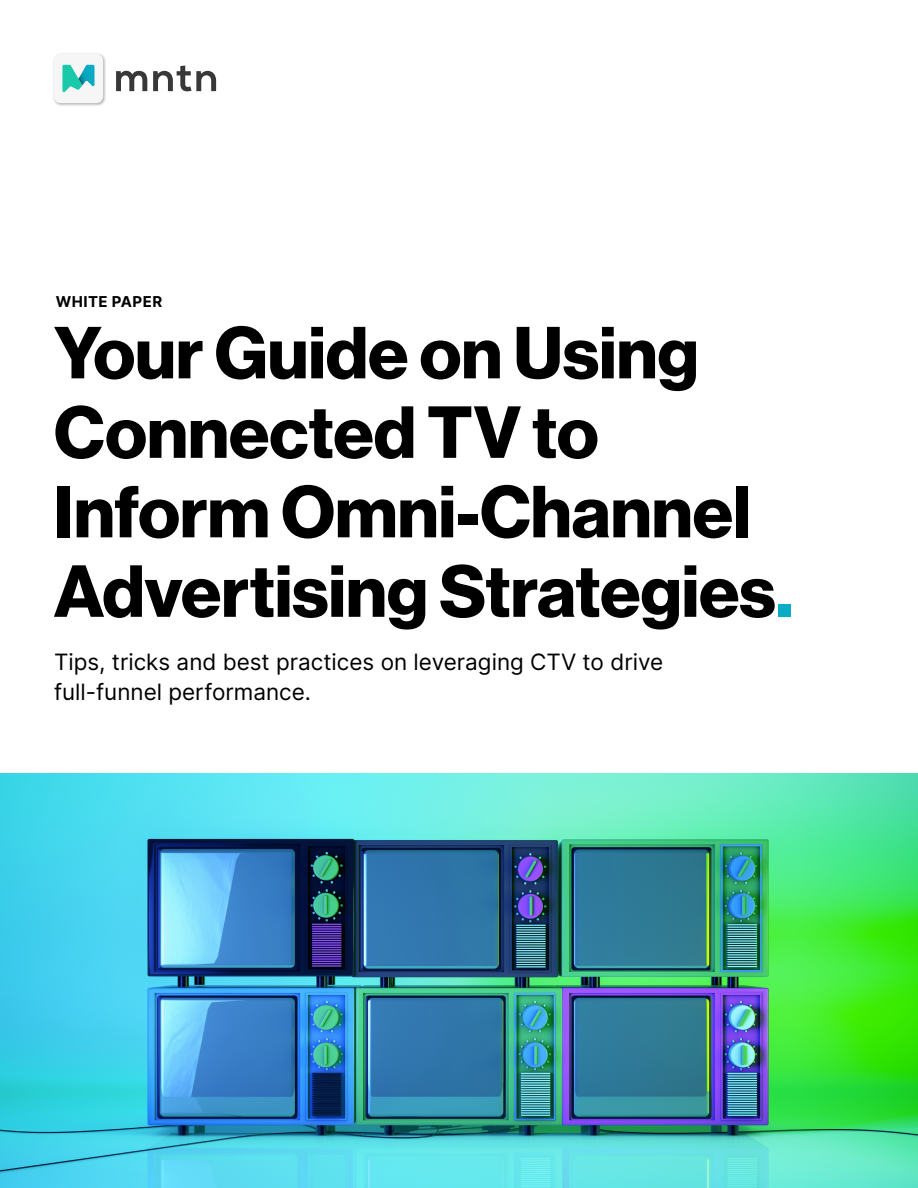
<style>
.page{position:relative;width:918px;height:1188px;background:#fff}
.page>*{position:absolute;margin:0;border:0;box-sizing:border-box;transform-origin:0 0}
.t1{font:72px/79.5px "N Haas Grotesk DS Pro 75 Bd";color:#000}
.t2{font:22.5px/30px "Inter";color:#000}
.t3{font:700 15px "Inter";letter-spacing:.03em;color:#000}
.s1{color:#0aabc5}
</style>
<div class="page">
<img style="left:53px;top:53px;width:53px;height:53px">
<div style="left:54px;top:54px;width:49px;height:49px;background:#f6f6f6;border-radius:7px"></div>
<svg style="left:116px;top:71px;width:31px;height:20px"></svg>
<svg style="left:153px;top:66px;width:63px;height:26px"></svg>
<svg style="left:62px;top:65px;width:33px;height:27px"></svg>
<img style="left:0;top:773px;width:918px;height:415px">
<p class="t3" style="left:56px;top:291px;width:108px">WHITE PAPER</p>
<h1 class="t1" style="left:54px;top:314px;width:741px">Your Guide on Using<br>Connected TV to<br>Inform Omni-Channel<br>Advertising Strategies<span class="s1">.</span></h1>
<p class="t2" style="left:54px;top:646px;width:611px">Tips, tricks and best practices on leveraging CTV to drive full-funnel performance.</p>
</div>
